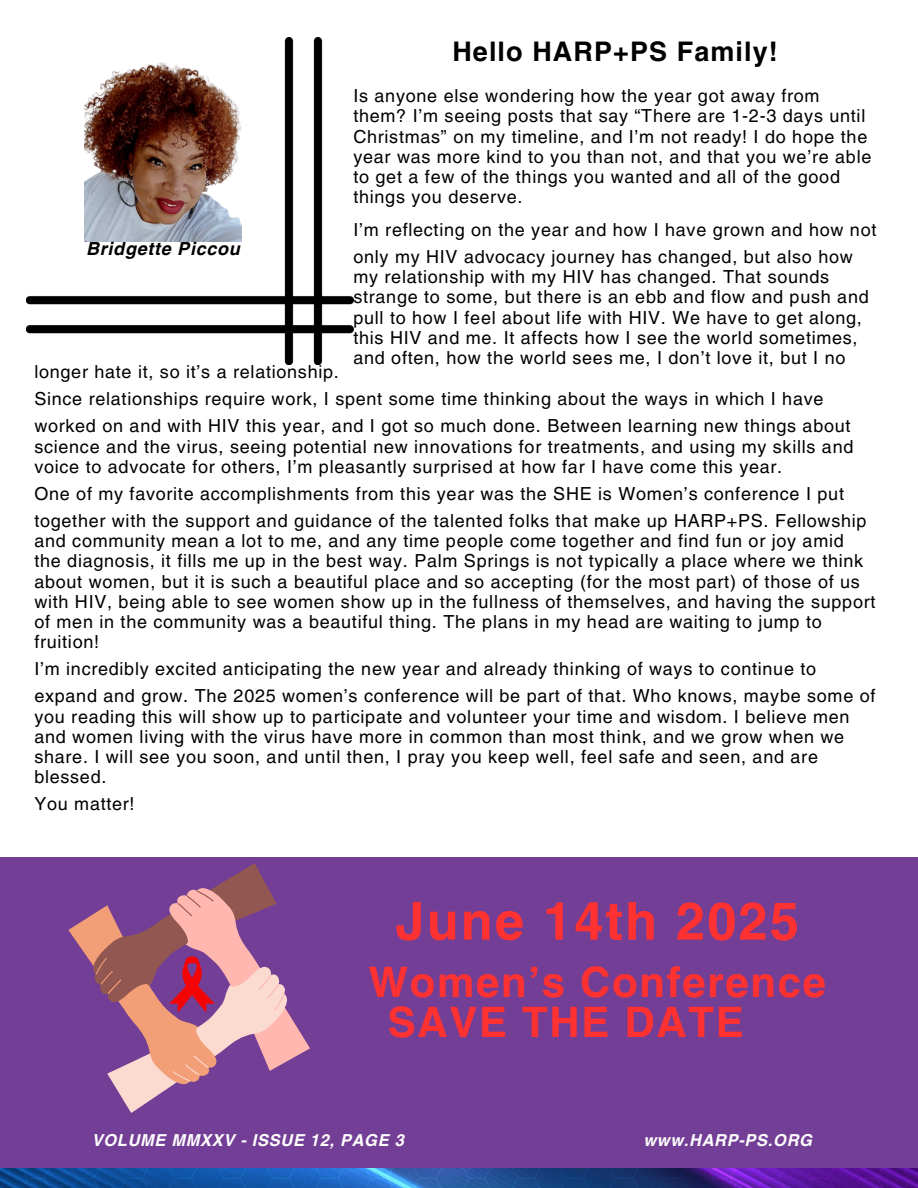
<style>
.page{position:relative;width:918px;height:1188px;background:#fff}
.page>*{position:absolute;margin:0;border:0;box-sizing:border-box;transform-origin:0 0}
.t1{font:700 52.5px "Helvetica LT Pro";letter-spacing:.04em;color:#ff3131}
.t2{font:700 42px "Helvetica LT Pro";letter-spacing:.04em;color:#ff3131}
.t3{font:700 27px "Helvetica LT Pro";letter-spacing:.04em;color:#000}
.t4{font:18px/20.2px "Helvetica LT Pro";letter-spacing:.04em;color:#000}
.t5{font:italic 700 18px "Helvetica LT Pro";letter-spacing:.04em;color:#000}
.t6{font:italic 700 16.5px "Helvetica LT Pro";letter-spacing:.04em;color:#fdfdfd}
</style>
<div class="page">
<div style="left:0;top:857px;width:275px;height:275px;background:#733e95"></div>
<div style="left:0;top:1096px;width:918px;height:92px;background:#733e95"></div>
<img style="left:26px;top:38px;width:327px;height:327px">
<img style="left:84px;top:49px;width:158px;height:192px">
<div style="left:267px;top:857px;width:651px;height:307px;background:#733e95"></div>
<svg style="left:68px;top:863px;width:242px;height:250px"></svg>
<img style="left:0;top:1168px;width:918px;height:20px">
<p class="t3" style="left:452px;top:42px;width:327px">Hello HARP+PS Family!</p>
<p class="t4" style="left:353px;top:87px;width:520px">Is anyone else wondering how the year got away from them? I’m seeing posts that say “There are 1-2-3 days until Christmas” on my timeline, and I’m not ready! I do hope the year was more kind to you than not, and that you we’re able to get a few of the things you wanted and all of the good things you deserve.</p>
<p class="t4" style="left:353px;top:221px;width:525px">I’m reflecting on the year and how I have grown and how not</p>
<p class="t4" style="left:353px;top:248px;width:501px">only my HIV advocacy journey has changed, but also how</p>
<p class="t4" style="left:353px;top:269px;width:477px">my relationship with my HIV has changed. That sounds</p>
<p class="t4" style="left:353px;top:289px;width:517px">strange to some, but there is an ebb and flow and push and</p>
<p class="t4" style="left:353px;top:309px;width:510px">pull to how I feel about life with HIV. We have to get along,</p>
<p class="t4" style="left:353px;top:329px;width:506px">this HIV and me. It affects how I see the world sometimes,</p>
<p class="t4" style="left:353px;top:350px;width:494px">and often, how the world sees me, I don’t love it, but I no</p>
<p class="t5" style="left:86px;top:243px;width:155px">Bridgette Piccou</p>
<p class="t4" style="left:34px;top:364px;width:306px">longer hate it, so it’s a relationship.</p>
<p class="t4" style="left:34px;top:391px;width:791px">Since relationships require work, I spent some time thinking about the ways in which I have</p>
<p class="t4" style="left:34px;top:418px;width:818px">worked on and with HIV this year, and I got so much done. Between learning new things about</p>
<p class="t4" style="left:34px;top:438px;width:821px">science and the virus, seeing potential new innovations for treatments, and using my skills and</p>
<p class="t4" style="left:34px;top:458px;width:749px">voice to advocate for others, I’m pleasantly surprised at how far I have come this year.</p>
<p class="t4" style="left:34px;top:485px;width:811px">One of my favorite accomplishments from this year was the SHE is Women’s conference I put</p>
<p class="t4" style="left:34px;top:512px;width:834px">together with the support and guidance of the talented folks that make up HARP+PS. Fellowship</p>
<p class="t4" style="left:34px;top:532px;width:811px">and community mean a lot to me, and any time people come together and find fun or joy amid</p>
<p class="t4" style="left:34px;top:553px;width:830px">the diagnosis, it fills me up in the best way. Palm Springs is not typically a place where we think</p>
<p class="t4" style="left:34px;top:573px;width:827px">about women, but it is such a beautiful place and so accepting (for the most part) of those of us</p>
<p class="t4" style="left:34px;top:593px;width:843px">with HIV, being able to see women show up in the fullness of themselves, and having the support</p>
<p class="t4" style="left:34px;top:613px;width:789px">of men in the community was a beautiful thing. The plans in my head are waiting to jump to</p>
<p class="t4" style="left:34px;top:634px;width:66px">fruition!</p>
<p class="t4" style="left:34px;top:661px;width:783px">I’m incredibly excited anticipating the new year and already thinking of ways to continue to</p>
<p class="t4" style="left:34px;top:688px;width:843px">expand and grow. The 2025 women’s conference will be part of that. Who knows, maybe some of</p>
<p class="t4" style="left:34px;top:708px;width:817px">you reading this will show up to participate and volunteer your time and wisdom. I believe men</p>
<p class="t4" style="left:34px;top:728px;width:811px">and women living with the virus have more in common than most think, and we grow when we</p>
<p class="t4" style="left:34px;top:748px;width:785px">share. I will see you soon, and until then, I pray you keep well, feel safe and seen, and are</p>
<h2 class="t4" style="left:34px;top:769px;width:74px">blessed.</h2>
<h1 class="t4" style="left:34px;top:796px;width:102px">You matter!</h1>
<p class="t1" style="left:395px;top:902px;width:405px">June 14th 2025</p>
<p class="t2" style="left:368px;top:967px;width:459px">Women’s Conference</p>
<p class="t2" style="left:388px;top:1006px;width:358px">SAVE THE DATE</p>
<h5 class="t6" style="left:92px;top:1134px;width:314px">VOLUME MMXXV - ISSUE 12, PAGE 3</h5>
<h3 class="t6" style="left:643px;top:1134px;width:170px">www.HARP-PS.ORG</h3>
</div>
